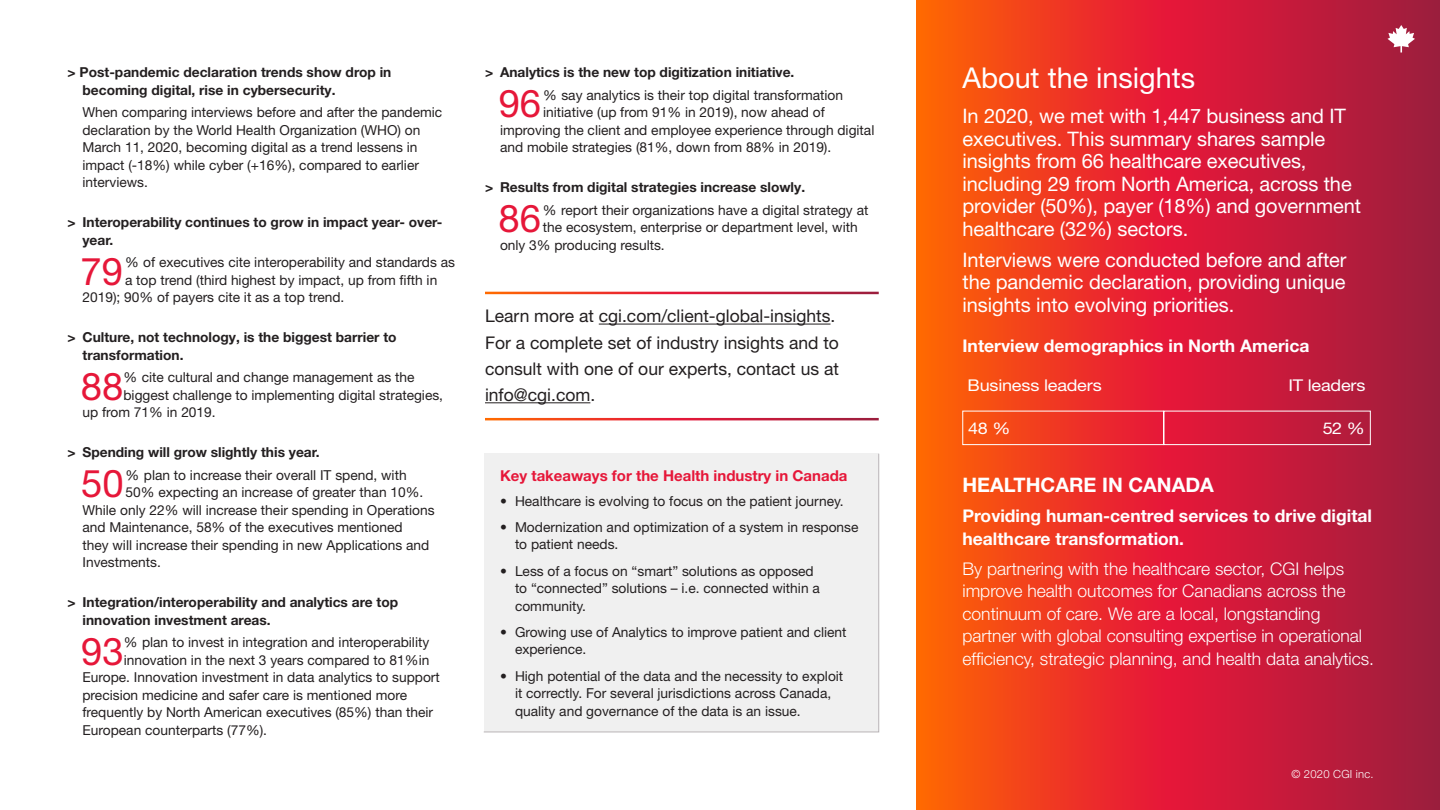
<style>
.page{position:relative;width:1440px;height:810px;background:#fff}
.page>*{position:absolute;margin:0;border:0;box-sizing:border-box;transform-origin:0 0}
.t1{font:38.25px "Helvetica Neue LT Pro";color:#e61739}
.Heading_2{font:28.75px "Helvetica Neue LT Pro";color:#fff}
.t2{font:20px/22.5px "Helvetica Neue LT Pro";letter-spacing:-.005em;color:#fff}
.t3{font:700 20px "Helvetica Neue LT Pro";color:#fff}
.t4{font:300 17.5px/22.5px "Helvetica Neue LT Pro";color:#fff}
.quote{font:17.5px/26.2px "Helvetica Neue LT Pro";color:#231f20}
.t5{font:700 17.5px/22.5px "Helvetica Neue LT Pro";color:#fff}
.highlight_data{font:16.25px "Helvetica Neue LT Pro";letter-spacing:-.015em;color:#fff;scale:1.11 1}
.t6{font:700 15px "Helvetica Neue LT Pro";color:#e61739}
.t7{font:13.75px/17.5px "Helvetica Neue LT Pro";color:#231f20}
.heading_3{font:700 13.75px/17.5px "Helvetica Neue LT Pro";color:#231f20}
.Boody_text{font:300 11.25px "Helvetica Neue LT Std";letter-spacing:.02em;color:#fff}
</style>
<div class="page">
<svg style="left:916px;top:0;width:524px;height:810px;background:#d82b2d"></svg>
<hr style="left:599px;top:324px;width:232px;height:1px;background:#231f20">
<hr style="left:485px;top:402px;width:105px;height:1px;background:#231f20">
<div style="left:1164px;top:411px;width:207px;height:34px;border:1px solid #fff"></div>
<div style="left:962px;top:411px;width:202px;height:34px;border:1px solid #fff"></div>
<div style="left:484px;top:453px;width:395px;height:280px;background:#f0f0f0"></div>
<svg style="left:1388px;top:25px;width:27px;height:28px"></svg>
<p class="heading_3" style="left:82px;top:63px;width:310px;text-indent:-15px">&gt; Post-pandemic declaration trends show drop in becoming digital, rise in cybersecurity.</p>
<p class="t7" style="left:82px;top:103px;width:361px">When comparing interviews before and after the pandemic declaration by the World Health Organization (WHO) on March 11, 2020, becoming digital as a trend lessens in impact (-18%) while cyber (+16%), compared to earlier interviews.</p>
<p class="heading_3" style="left:82px;top:213px;width:361px;text-indent:-15px">&gt; Interoperability continues to grow in impact year- over&shy;year.</p>
<p class="t1" style="left:81px;top:248px;width:44px">79</p>
<p class="t7" style="left:125px;top:253px;width:331px">% of executives cite interoperability and standards as</p>
<p class="t7" style="left:125px;top:271px;width:314px">a top trend (third highest by impact, up from fifth in</p>
<p class="t7" style="left:82px;top:288px;width:263px">2019); 90% of payers cite it as a top trend.</p>
<p class="heading_3" style="left:82px;top:328px;width:316px;text-indent:-15px">&gt; Culture, not technology, is the biggest barrier to transformation.</p>
<p class="t1" style="left:81px;top:363px;width:44px">88</p>
<p class="t7" style="left:124px;top:368px;width:293px">% cite cultural and change management as the</p>
<p class="t7" style="left:124px;top:386px;width:321px">biggest challenge to implementing digital strategies,</p>
<p class="t7" style="left:82px;top:403px;width:135px">up from 71% in 2019.</p>
<p class="heading_3" style="left:68px;top:443px;width:254px">&gt; Spending will grow slightly this year.</p>
<p class="t1" style="left:81px;top:460px;width:44px">50</p>
<p class="t7" style="left:126px;top:466px;width:283px">% plan to increase their overall IT spend, with</p>
<p class="t7" style="left:126px;top:483px;width:299px">50% expecting an increase of greater than 10%.</p>
<p class="t7" style="left:82px;top:501px;width:354px">While only 22% will increase their spending in Operations</p>
<p class="t7" style="left:82px;top:518px;width:322px">and Maintenance, 58% of the executives mentioned</p>
<p class="t7" style="left:82px;top:536px;width:348px">they will increase their spending in new Applications and</p>
<p class="t7" style="left:82px;top:553px;width:80px">Investments.</p>
<p class="heading_3" style="left:82px;top:593px;width:317px;text-indent:-15px">&gt; Integration/interoperability and analytics are top innovation investment areas.</p>
<p class="t1" style="left:81px;top:628px;width:44px">93</p>
<p class="t7" style="left:124px;top:633px;width:307px">% plan to invest in integration and interoperability</p>
<p class="t7" style="left:124px;top:651px;width:307px">innovation in the next 3 years compared to 81%in</p>
<p class="t7" style="left:82px;top:668px;width:359px">Europe. Innovation investment in data analytics to support</p>
<p class="t7" style="left:82px;top:686px;width:326px">precision medicine and safer care is mentioned more</p>
<p class="t7" style="left:82px;top:703px;width:352px">frequently by North American executives (85%) than their</p>
<p class="t7" style="left:82px;top:721px;width:186px">European counterparts (77%).</p>
<p class="heading_3" style="left:485px;top:63px;width:311px">&gt; Analytics is the new top digitization initiative.</p>
<p class="t1" style="left:499px;top:80px;width:44px">96</p>
<p class="t7" style="left:543px;top:86px;width:301px">% say analytics is their top digital transformation</p>
<p class="t7" style="left:543px;top:103px;width:283px">initiative (up from 91% in 2019), now ahead of</p>
<p class="t7" style="left:500px;top:121px;width:376px">improving the client and employee experience through digital</p>
<p class="t7" style="left:500px;top:138px;width:333px">and mobile strategies (81%, down from 88% in 2019).</p>
<p class="heading_3" style="left:485px;top:178px;width:322px">&gt; Results from digital strategies increase slowly.</p>
<p class="t1" style="left:498px;top:195px;width:44px">86</p>
<p class="t7" style="left:543px;top:201px;width:327px">% report their organizations have a digital strategy at</p>
<p class="t7" style="left:543px;top:218px;width:316px">the ecosystem, enterprise or department level, with</p>
<p class="t7" style="left:500px;top:236px;width:166px">only 3% producing results.</p>
<p class="quote" style="left:485px;top:303px;width:355px">Learn more at cgi.com/client-global-insights.<br>For a complete set of industry insights and to consult with one of our experts, contact us at info@cgi.com.</p>
<p class="t6" style="left:500px;top:466px;width:349px">Key takeaways for the Health industry in Canada</p>
<p class="t7" style="left:500px;top:492px;width:345px">• Healthcare is evolving to focus on the patient journey.</p>
<p class="t7" style="left:515px;top:518px;width:345px;text-indent:-15px">• Modernization and optimization of a system in response to patient needs.</p>
<p class="t7" style="left:515px;top:562px;width:306px;text-indent:-15px">• Less of a focus on “smart” solutions as opposed to “connected” solutions – i.e. connected within a community.</p>
<p class="t7" style="left:515px;top:623px;width:333px;text-indent:-15px">• Growing use of Analytics to improve patient and client experience.</p>
<p class="t7" style="left:515px;top:667px;width:330px;text-indent:-15px">• High potential of the data and the necessity to exploit it correctly. For several jurisdictions across Canada, quality and governance of the data is an issue.</p>
<p class="Heading_2" style="left:962px;top:60px;width:234px">About the insights</p>
<p class="t2" style="left:962px;top:104px;width:400px">In 2020, we met with 1,447 business and IT executives. This summary shares sample insights from 66 healthcare executives, including 29 from North America, across the provider (50%), payer (18%) and government healthcare (32%) sectors.</p>
<p class="t2" style="left:962px;top:248px;width:386px;text-align:justify">Interviews were conducted before and after the pandemic declaration, providing unique insights into evolving priorities.</p>
<p class="t5" style="left:962px;top:334px;width:348px">Interview demographics in North America</p>
<p class="highlight_data" style="left:968px;top:375px;width:122px">Business leaders</p>
<p class="highlight_data" style="left:1288px;top:375px;width:71px">IT leaders</p>
<p class="highlight_data" style="left:968px;top:418px;width:40px">48 %</p>
<p class="highlight_data" style="left:1323px;top:418px;width:39px">52 %</p>
<p class="t3" style="left:962px;top:473px;width:253px">HEALTHCARE IN CANADA</p>
<p class="t5" style="left:962px;top:504px;width:411px">Providing human-centred services to drive digital healthcare transformation.</p>
<p class="t4" style="left:962px;top:557px;width:413px">By partnering with the healthcare sector, CGI helps improve health outcomes for Canadians across the continuum of care. We are a local, longstanding partner with global consulting expertise in operational efficiency, strategic planning, and health data analytics.</p>
<p class="Boody_text" style="left:1291px;top:767px;width:84px">© 2020 CGI inc.</p>
</div>
